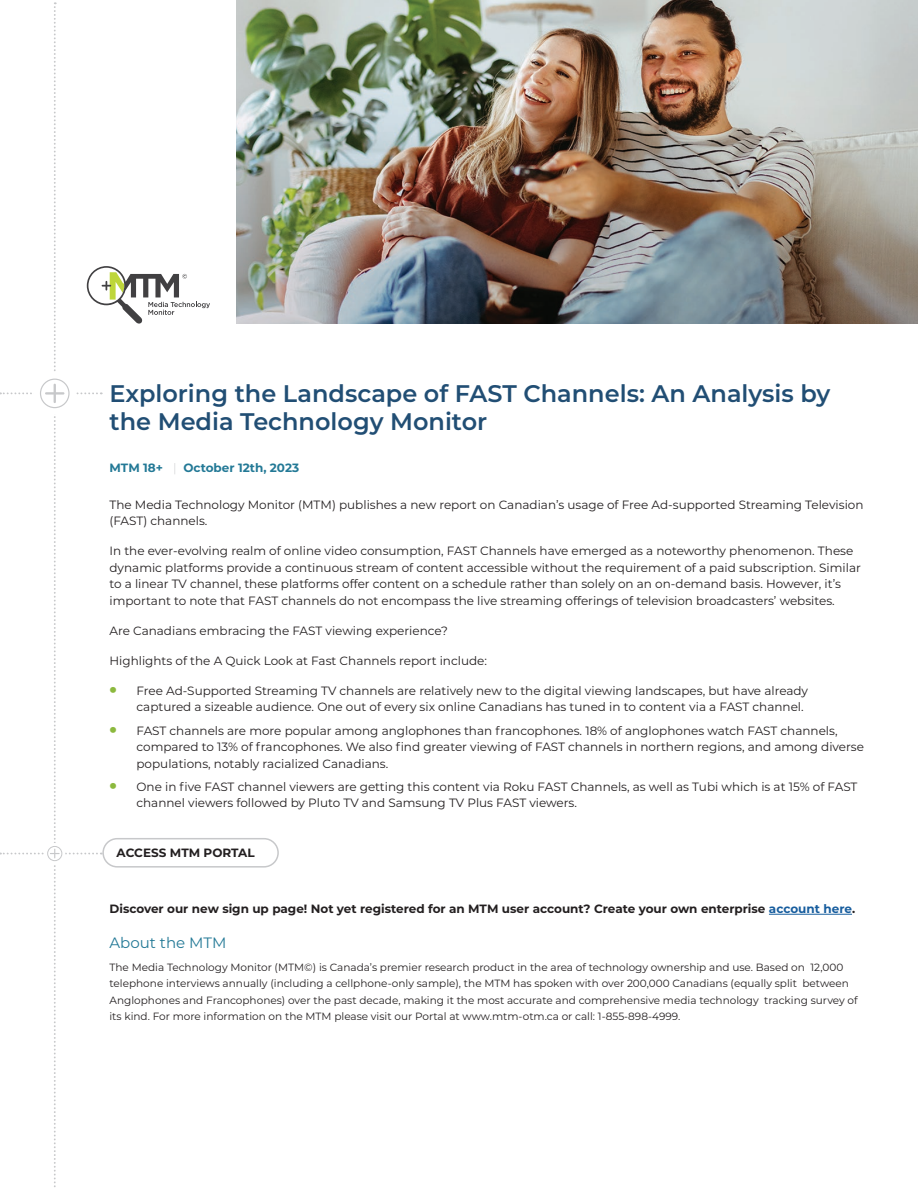
<style>
.page{position:relative;width:918px;height:1188px;background:#fff}
.page>*{position:absolute;margin:0;border:0;box-sizing:border-box;transform-origin:0 0}
.t1{font:600 24px/28.5px "Montserrat";color:#214e74}
.t2{font:15px "Montserrat";color:#237996}
.t3{font:12px/16.5px "Montserrat";color:#231f20}
.t4{font:700 12px "Montserrat";color:#231f20}
.t5{font:700 12px "Montserrat";color:#237996}
.t6{font:10.5px/16.5px "Montserrat";color:#231f20}
.s1{font-weight:100;color:#939598}
.s2{font-weight:900;font-size:18px;color:#8cb93e}
.s3{color:#175d9e}
</style>
<div class="page">
<hr style="left:769px;top:914px;width:83px;height:1px;background:#175d9e">
<svg style="left:0;top:2px;width:210px;height:1185px"></svg>
<div style="left:102px;top:838px;width:177px;height:30px;border:2px solid #c7c8ca;border-radius:14px"></div>
<img style="left:237px;top:0;width:681px;height:324px">
<h1 class="t1" style="left:110px;top:378px;width:722px">Exploring the Landscape of FAST Channels: An Analysis by the Media Technology Monitor</h1>
<p class="t5" style="left:110px;top:459px;width:191px">MTM 18+ <span class="s1">|</span> October 12th, 2023</p>
<p class="t3" style="left:110px;top:496px;width:756px">The Media Technology Monitor (MTM) publishes a new report on Canadian’s usage of Free Ad-supported Streaming Television (FAST) channels.</p>
<p class="t3" style="left:110px;top:542px;width:753px">In the ever-evolving realm of online video consumption, FAST Channels have emerged as a noteworthy phenomenon. These dynamic platforms provide a continuous stream of content accessible without the requirement of a paid subscription. Similar to a linear TV channel, these platforms offer content on a schedule rather than solely on an on-demand basis. However, it’s important to note that FAST channels do not encompass the live streaming offerings of television broadcasters’ websites.</p>
<p class="t3" style="left:110px;top:622px;width:340px">Are Canadians embracing the FAST viewing experience?</p>
<p class="t3" style="left:110px;top:652px;width:379px">Highlights of the A Quick Look at Fast Channels report include:</p>
<p class="t3" style="left:136px;top:682px;width:673px;text-indent:-27px"><span class="s2">•</span> Free Ad-Supported Streaming TV channels are relatively new to the digital viewing landscapes, but have already captured a sizeable audience. One out of every six online Canadians has tuned in to content via a FAST channel.</p>
<p class="t3" style="left:136px;top:722px;width:729px;text-indent:-27px"><span class="s2">•</span> FAST channels are more popular among anglophones than francophones. 18% of anglophones watch FAST channels, compared to 13% of francophones. We also find greater viewing of FAST channels in northern regions, and among diverse populations, notably racialized Canadians.</p>
<p class="t3" style="left:136px;top:778px;width:723px;text-indent:-27px"><span class="s2">•</span> One in five FAST channel viewers are getting this content via Roku FAST Channels, as well as Tubi which is at 15% of FAST channel viewers followed by Pluto TV and Samsung TV Plus FAST viewers.</p>
<p class="t4" style="left:117px;top:844px;width:140px">ACCESS MTM PORTAL</p>
<p class="t4" style="left:110px;top:900px;width:747px">Discover our new sign up page! Not yet registered for an MTM user account? Create your own enterprise <span class="s3">account here</span>.</p>
<p class="t2" style="left:110px;top:932px;width:118px">About the MTM</p>
<p class="t6" style="left:110px;top:958px;width:750px">The Media Technology Monitor (MTM©) is Canada’s premier research product in the area of technology ownership and use. Based on 12,000 telephone interviews annually (including a cellphone-only sample), the MTM has spoken with over 200,000 Canadians (equally split between Anglophones and Francophones) over the past decade, making it the most accurate and comprehensive media technology tracking survey of its kind. For more information on the MTM please visit our Portal at www.mtm-otm.ca or call: 1-855-898-4999.</p>
</div>
